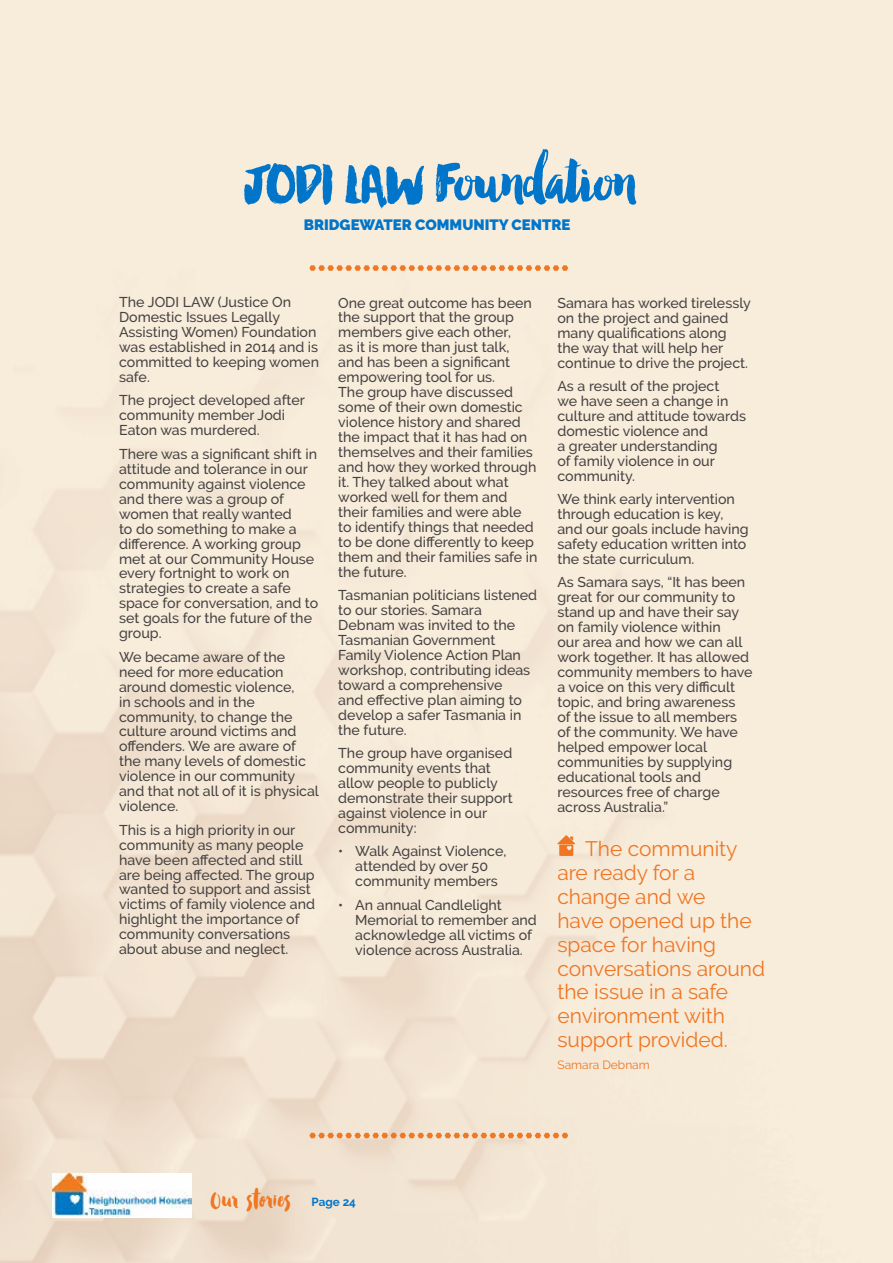
<style>
.page{position:relative;width:893px;height:1263px;background:#f8ecdb}
.page>*{position:absolute;margin:0;border:0;box-sizing:border-box;transform-origin:0 0}
.t1{font:65.7px "Manhattan Darling";letter-spacing:-.015em;color:#0075c9}
.t2{font:31.65px "Smitten";letter-spacing:.035em;color:#ef7622}
.t3{font:20.85px/23.9px "Raleway";color:#ef7622}
.t4{font:900 15px "Raleway";color:#0075c9}
.t5{font:500 14.25px/15px "Raleway";color:#454242}
.t6{font:12px "Raleway";color:#ef7622}
.t7{font:700 11.7px "Raleway";color:#0075c9}
</style>
<div class="page">
<img style="left:0;top:491px;width:629px;height:772px">
<svg style="left:309px;top:265px;width:259px;height:6px"></svg>
<svg style="left:309px;top:1133px;width:267px;height:6px"></svg>
<svg style="left:557px;top:835px;width:18px;height:21px"></svg>
<img style="left:52px;top:1174px;width:139px;height:43px">
<h1 class="t1" style="left:243px;top:158px;width:395px">JODI LAW Foundation</h1>
<p class="t4" style="left:304px;top:216px;width:268px">BRIDGEWATER COMMUNITY CENTRE</p>
<p class="t5" style="left:119px;top:295px;width:201px">The JODI LAW (Justice On<br>Domestic Issues Legally<br>Assisting Women) Foundation was established in 2014 and is committed to keeping women safe.</p>
<p class="t5" style="left:119px;top:393px;width:187px">The project developed after community member Jodi<br>Eaton was murdered.</p>
<p class="t5" style="left:119px;top:446px;width:201px">There was a significant shift in attitude and tolerance in our community against violence and there was a group of women that really wanted<br>to do something to make a difference. A working group met at our Community House every fortnight to work on strategies to create a safe space for conversation, and to set goals for the future of the group.</p>
<p class="t5" style="left:119px;top:649px;width:201px">We became aware of the need for more education around domestic violence,<br>in schools and in the community, to change the culture around victims and offenders. We are aware of the many levels of domestic violence in our community and that not all of it is physical violence.</p>
<p class="t5" style="left:119px;top:822px;width:197px">This is a high priority in our community as many people have been affected and still are being affected. The group wanted to support and assist victims of family violence and highlight the importance of community conversations about abuse and neglect.</p>
<p class="t5" style="left:338px;top:295px;width:201px">One great outcome has been the support that the group members give each other,<br>as it is more than just talk, and has been a significant empowering tool for us.<br>The group have discussed some of their own domestic violence history and shared the impact that it has had on themselves and their families and how they worked through it. They talked about what worked well for them and their families and were able to identify things that needed to be done differently to keep them and their families safe in the future.</p>
<p class="t5" style="left:338px;top:587px;width:200px">Tasmanian politicians listened to our stories. Samara<br>Debnam was invited to the<br>Tasmanian Government<br>Family Violence Action Plan workshop, contributing ideas toward a comprehensive<br>and effective plan aiming to develop a safer Tasmania in the future.</p>
<p class="t5" style="left:338px;top:745px;width:176px">The group have organised community events that allow people to publicly demonstrate their support against violence in our community:</p>
<p class="t5" style="left:338px;top:844px;width:170px;text-align:center">• Walk Against Violence, attended by over 50 community members</p>
<p class="t5" style="left:355px;top:897px;width:183px;text-indent:-17px">• An annual Candlelight<br>Memorial to remember and acknowledge all victims of violence across Australia.</p>
<p class="t5" style="left:557px;top:295px;width:195px">Samara has worked tirelessly on the project and gained many qualifications along the way that will help her continue to drive the project.</p>
<p class="t5" style="left:557px;top:378px;width:190px">As a result of the project<br>we have seen a change in culture and attitude towards domestic violence and<br>a greater understanding<br>of family violence in our community.</p>
<p class="t5" style="left:557px;top:492px;width:193px">We think early intervention through education is key, and our goals include having safety education written into the state curriculum.</p>
<p class="t5" style="left:557px;top:575px;width:197px">As Samara says, “It has been great for our community to stand up and have their say on family violence within<br>our area and how we can all work together. It has allowed community members to have a voice on this very difficult topic, and bring awareness<br>of the issue to all members of the community. We have helped empower local communities by supplying educational tools and resources free of charge across Australia.”</p>
<h3 class="t3" style="left:557px;top:836px;width:209px;text-indent:28px">The community are ready for a change and we<br>have opened up the space for having conversations around the issue in a safe environment with support provided.</h3>
<p class="t6" style="left:557px;top:1058px;width:94px">Samara Debnam</p>
<h2 class="t2" style="left:211px;top:1187px;width:81px">Our stories</h2>
<p class="t7" style="left:312px;top:1195px;width:46px">Page 24</p>
</div>
